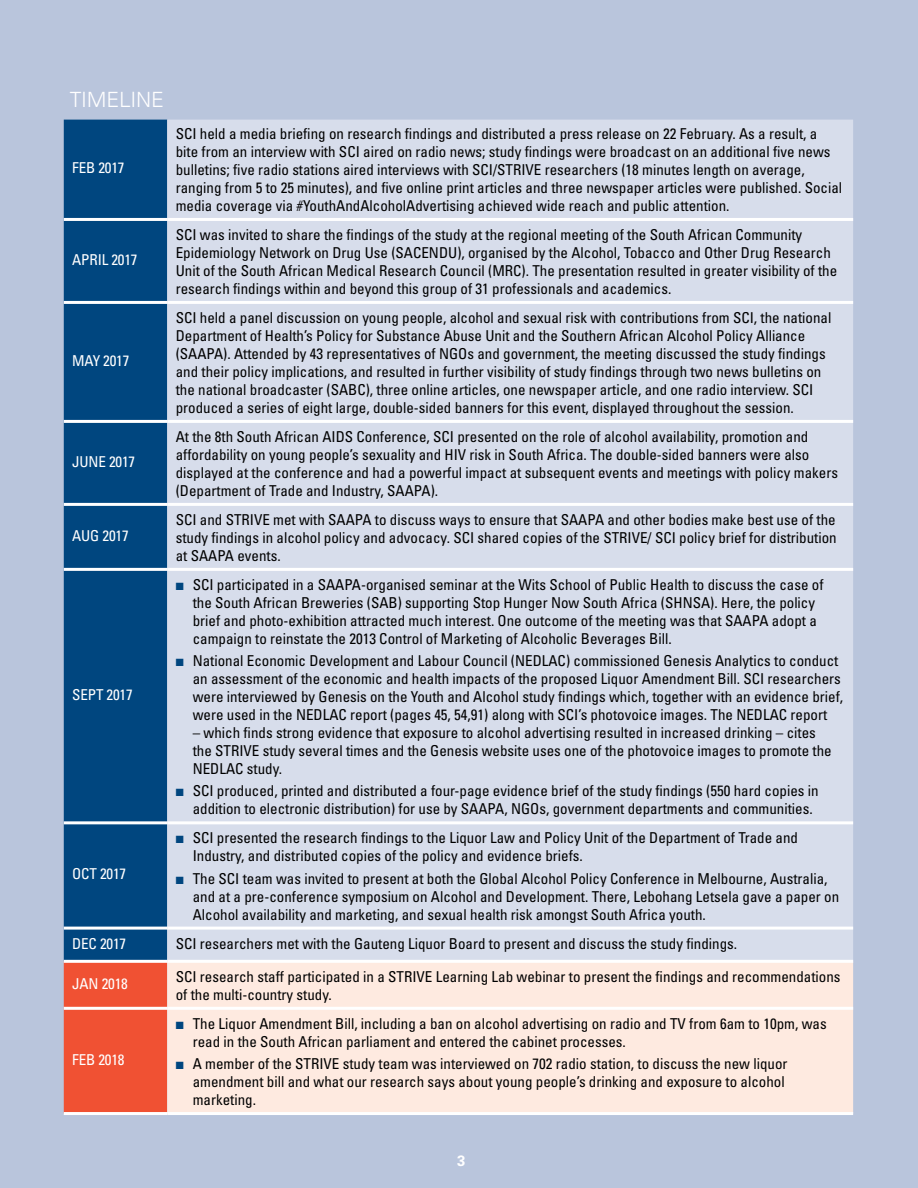
<style>
.page{position:relative;width:918px;height:1188px;background:#b9c5dc}
.page>*{position:absolute;margin:0;border:0;box-sizing:border-box;transform-origin:0 0}
.t1{font:300 21px "Univers";letter-spacing:-.01em;color:#fff}
.t2{font:condensed 15px/18px "Univers";color:#000}
.t3{font:condensed 15px "Univers";letter-spacing:-.01em;color:#fff}
.t4{font:700 15px "Univers";color:#fff}
.s1{color:#00467f}
</style>
<div class="page">
<div style="left:64px;top:120px;width:103px;height:840px;background:#00467f"></div>
<div style="left:167px;top:120px;width:686px;height:840px;background:#d7ddeb"></div>
<div style="left:64px;top:963px;width:103px;height:149px;background:#f05133"></div>
<div style="left:167px;top:963px;width:686px;height:149px;background:#feeae0"></div>
<hr style="left:64px;top:218px;width:103px;height:3px;background:#fff">
<hr style="left:64px;top:301px;width:103px;height:3px;background:#fff">
<hr style="left:64px;top:420px;width:103px;height:3px;background:#fff">
<hr style="left:64px;top:503px;width:103px;height:3px;background:#fff">
<hr style="left:64px;top:568px;width:103px;height:3px;background:#fff">
<hr style="left:64px;top:821px;width:103px;height:3px;background:#fff">
<hr style="left:64px;top:927px;width:103px;height:3px;background:#fff">
<hr style="left:64px;top:960px;width:103px;height:3px;background:#fff">
<hr style="left:64px;top:1007px;width:103px;height:3px;background:#fff">
<hr style="left:64px;top:1112px;width:103px;height:3px;background:#fff">
<hr style="left:167px;top:218px;width:686px;height:3px;background:#fff">
<hr style="left:167px;top:301px;width:686px;height:3px;background:#fff">
<hr style="left:167px;top:420px;width:686px;height:3px;background:#fff">
<hr style="left:167px;top:503px;width:686px;height:3px;background:#fff">
<hr style="left:167px;top:568px;width:686px;height:3px;background:#fff">
<hr style="left:167px;top:821px;width:686px;height:3px;background:#fff">
<hr style="left:167px;top:927px;width:686px;height:3px;background:#fff">
<hr style="left:167px;top:960px;width:686px;height:3px;background:#fff">
<hr style="left:167px;top:1007px;width:686px;height:3px;background:#fff">
<hr style="left:167px;top:1112px;width:686px;height:3px;background:#fff">
<h1 class="t1" style="left:70px;top:87px;width:96px">TIMELINE</h1>
<p class="t3" style="left:72px;top:158px;width:54px">FEB 2017</p>
<p class="t3" style="left:72px;top:250px;width:67px">APRI L 2017</p>
<p class="t3" style="left:72px;top:351px;width:10px">MAY</p>
<p class="t3" style="left:103px;top:351px;width:28px">2017</p>
<p class="t3" style="left:72px;top:452px;width:64px">JUNE 2017</p>
<p class="t3" style="left:72px;top:526px;width:58px">AUG 2017</p>
<p class="t3" style="left:72px;top:685px;width:9px">SEPT</p>
<p class="t3" style="left:107px;top:685px;width:28px">2017</p>
<p class="t3" style="left:72px;top:865px;width:9px">OCT</p>
<p class="t3" style="left:100px;top:865px;width:28px">2017</p>
<p class="t2" style="left:176px;top:124px;width:668px">SCI held a media briefing on research findings and distributed a press release on 22 February. As a result, a bite from an interview with SCI aired on radio news; study findings were broadcast on an additional five news bulletins; five radio stations aired interviews with SCI/STRIVE researchers (18 minutes length on average, ranging from 5 to 25 minutes), and five online print articles and three newspaper articles were published. Social media coverage via #YouthAndAlcoholAdvertising achieved wide reach and public attention.</p>
<p class="t2" style="left:176px;top:225px;width:628px">SCI was invited to share the findings of the study at the regional meeting of the South African Community<br>Epidemiology Network on D rug Use (SACE</p>
<p class="t2" style="left:176px;top:243px;width:663px;text-indent:253px">NDU), organised by the Alcohol, Tobacco and Other Drug Research<br>Unit of the South African Medical Research Council (M RC). The presentation resulted in greater visibility of the research findings within and beyond this group of 31 professionals and academics.</p>
<p class="t2" style="left:176px;top:308px;width:657px">SCI held a panel discussion on young people, alcohol and sexual risk with contributions from SCI, the national<br>Department of Health’s Policy for Substance Abuse Unit and the Southern African Alcohol Policy Alliance<br>(SAAPA</p>
<p class="t2" style="left:176px;top:344px;width:651px;text-indent:48px">). Attended by 43 representatives of NGOs and government, the meeting discussed the study findings and their policy implications, and resulted in further visibility of study findings through two news bulletins on the national broadcaster (SABC), three online articles, one newspaper article, and one radio interview. SCI produced a series of eight large, double-sided banners for this event, displayed throughout the session.</p>
<p class="t2" style="left:176px;top:427px;width:156px">At the 8th South African AIDS</p>
<p class="t2" style="left:176px;top:427px;width:664px;text-indent:181px">Conference, SCI presented on the role of alcohol availability, promotion and affordability on young people’s sexuality and HIV risk in South Africa. The double-sided banners were also displayed at the conference and had a powerful impact at subsequent events and meetings with policy makers (Department of Trade and Industry, SAAPA</p>
<p class="t2" style="left:431px;top:481px;width:9px">).</p>
<p class="t2" style="left:176px;top:510px;width:162px">SCI and STRIVE met with SAAPA</p>
<p class="t2" style="left:375px;top:510px;width:196px">to discuss ways to ensure that SAAPA</p>
<p class="t2" style="left:176px;top:510px;width:663px;text-align:justify;text-indent:432px">and other bodies make best use of the study findings in alcohol policy and advocacy. SCI shared copies of the STRIVE/ SCI policy brief for distribution at SAAPA</p>
<p class="t2" style="left:237px;top:546px;width:45px">events.</p>
<p class="t2" style="left:176px;top:575px;width:152px"><span class="s1">■</span> SCI participated in a SAAPA</p>
<p class="t2" style="left:193px;top:575px;width:632px;text-indent:168px">-organised seminar at the Wits School of Public Health to discuss the case of the South African Breweries (SAB) supporting Stop H unger Now South Africa (SH NSA). Here, the policy brief and photo-exhibition attracted much interest. One outcome of the meeting was that SAAPA</p>
<p class="t2" style="left:772px;top:611px;width:46px">adopt a</p>
<p class="t2" style="left:193px;top:629px;width:481px">campaign to reinstate the 2013 Control of Marketing of Alcoholic Beverages Bill.</p>
<p class="t2" style="left:193px;top:652px;width:652px;text-indent:-17px"><span class="s1">■</span> National Economic Development and Labour Council (NED LAC) commissioned Genesis Analytics to conduct an assessment of the economic and health impacts of the proposed Liquor Amendment Bill. SCI researchers were interviewed by Genesis on the Youth and Alcohol study findings which, together with an evidence brief, were used in the NED LAC report (pages 45, 54,91) along with SCI’s photovoice images. The NED LAC report</p>
<p class="t2" style="left:193px;top:724px;width:641px">– which finds strong evidence that exposure to alcohol advertising resulted in increased drinking – cites the STRIVE study several times and the Genesis website uses one of the photovoice images to promote the<br>NED LAC study.</p>
<p class="t2" style="left:193px;top:782px;width:627px;text-indent:-17px"><span class="s1">■</span> SCI produced, printed and distributed a four-page evidence brief of the study findings (550 hard copies in addition to electronic distribution) for use by SAAPA</p>
<p class="t2" style="left:504px;top:800px;width:310px">, NGOs, government departments and communities.</p>
<p class="t2" style="left:193px;top:829px;width:607px;text-indent:-17px"><span class="s1">■</span> SCI presented the research findings to the Liquor Law and Policy Unit of the Department of Trade and<br>I ndustry, and distributed copies of the policy and evidence briefs.</p>
<p class="t2" style="left:193px;top:869px;width:648px;text-indent:-17px"><span class="s1">■</span> The SCI team was invited to present at both the Global Alcohol Policy Conference in Melbourne, Australia, and at a pre-conference symposium on Alcohol and Development. There, Lebohang Letsela gave a paper on<br>Alcohol availability and marketing, and sexual health risk amongst South Africa youth.</p>
<p class="t3" style="left:72px;top:934px;width:9px">DEC</p>
<p class="t3" style="left:100px;top:934px;width:28px">2017</p>
<p class="t2" style="left:176px;top:934px;width:563px">SCI researchers met with the Gauteng Liquor Board to present and discuss the study findings.</p>
<p class="t3" style="left:72px;top:974px;width:57px">JAN 2018</p>
<p class="t2" style="left:176px;top:967px;width:666px">SCI research staff participated in a STRIVE Learning Lab webinar to present the findings and recommendations of the multi-country study.</p>
<p class="t3" style="left:72px;top:1050px;width:54px">FEB 2018</p>
<p class="t2" style="left:193px;top:1014px;width:635px;text-indent:-17px"><span class="s1">■</span> The Liquor Amendment Bill, including a ban on alcohol advertising on radio and TV from 6am to 10pm, was read in the South African parliament and entered the cabinet processes.</p>
<p class="t2" style="left:193px;top:1054px;width:596px;text-indent:-17px"><span class="s1">■</span> A member of the STRIVE study team was interviewed on 702 radio station, to discuss the new liquor amendment bill and what our research says about young people’s drinking and exposure to alcohol marketing.</p>
<p class="t4" style="left:457px;top:1152px;width:10px">3</p>
</div>
